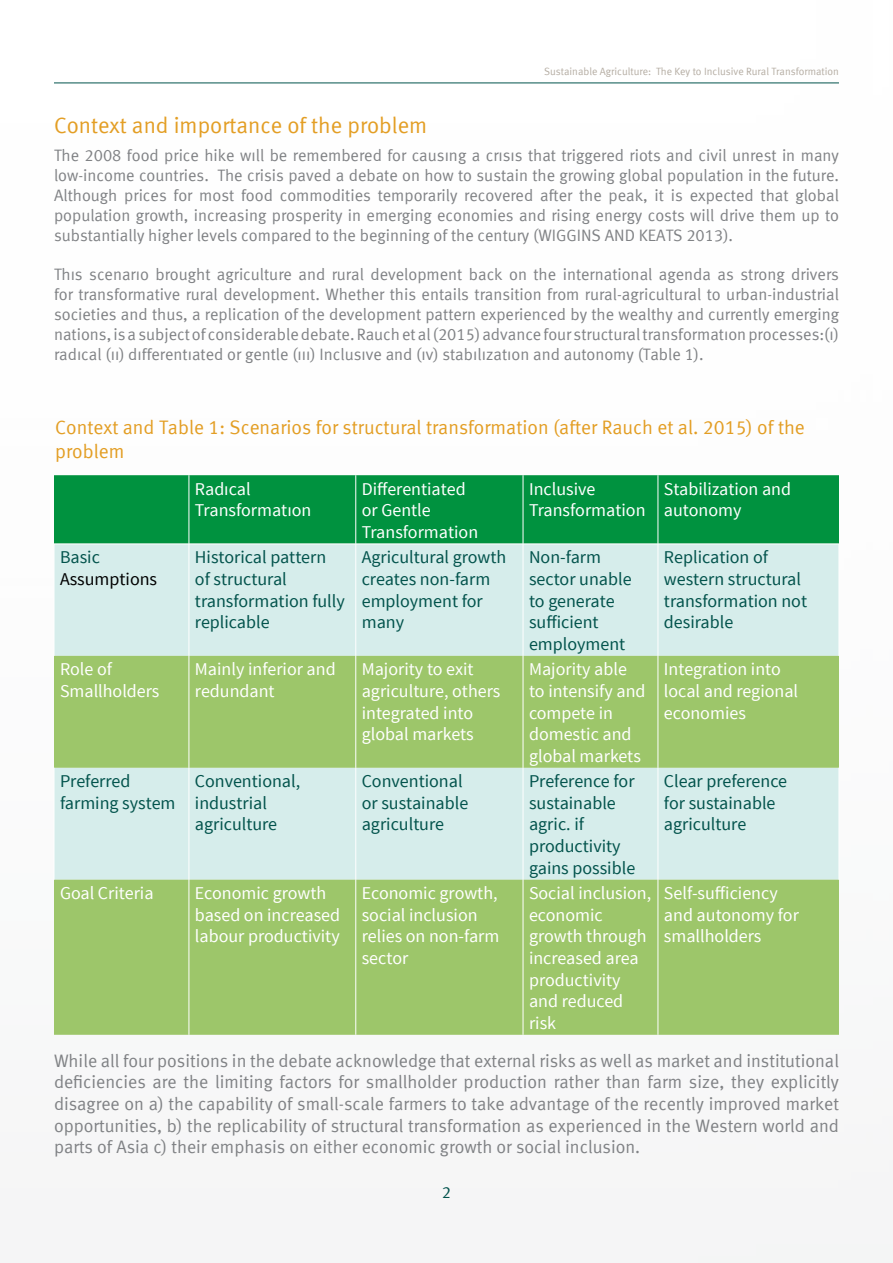
<style>
.page{position:relative;width:893px;height:1263px;background:#fff}
.page>*{position:absolute;margin:0;border:0;box-sizing:border-box;transform-origin:0 0}
.t1{font:22.5px "Meta Normal LF";color:#e39e24}
.t2{font:19.5px/23.4px "Meta Normal LF";color:#e39e24}
.t3{font:18px/21.6px "Source Sans Pro";color:#fff}
.t4{font:18px/21.6px "Meta Normal LF";color:#808285;text-align:justify}
.t5{font:18px/21.6px "Source Sans Pro";color:#02534c}
.t6{font:18px/21.6px "Source Sans Pro";color:#000}
.t7{font:16.5px/19.8px "Meta Normal LF";color:#808285;text-align:justify}
.t8{font:16.5px "Meta Normal LF";color:#02534c}
.t9{font:10.5px "Meta Normal LF";color:#b5ada3}
.s1{color:#02534c}
</style>
<div class="page">
<div style="left:54px;top:475px;width:785px;height:69px;background:#00923f"></div>
<div style="left:55px;top:545px;width:784px;height:111px;background:#d6edeb"></div>
<svg style="left:54px;top:656px;width:785px;height:379px;background:#aed190"></svg>
<hr style="left:189px;top:475px;width:1px;height:69px;background:#fff">
<hr style="left:189px;top:544px;width:1px;height:112px;background:#fff">
<hr style="left:189px;top:656px;width:1px;height:112px;background:#fff">
<hr style="left:189px;top:768px;width:1px;height:112px;background:#fff">
<hr style="left:189px;top:880px;width:1px;height:155px;background:#fff">
<hr style="left:355px;top:475px;width:1px;height:69px;background:#fff">
<hr style="left:355px;top:544px;width:1px;height:112px;background:#fff">
<hr style="left:355px;top:656px;width:1px;height:112px;background:#fff">
<hr style="left:355px;top:768px;width:1px;height:112px;background:#fff">
<hr style="left:355px;top:880px;width:1px;height:155px;background:#fff">
<hr style="left:523px;top:475px;width:1px;height:69px;background:#fff">
<hr style="left:658px;top:475px;width:1px;height:69px;background:#fff">
<hr style="left:523px;top:544px;width:1px;height:112px;background:#fff">
<hr style="left:658px;top:544px;width:1px;height:112px;background:#fff">
<hr style="left:523px;top:656px;width:1px;height:112px;background:#fff">
<hr style="left:658px;top:656px;width:1px;height:112px;background:#fff">
<hr style="left:523px;top:768px;width:1px;height:112px;background:#fff">
<hr style="left:658px;top:768px;width:1px;height:112px;background:#fff">
<hr style="left:523px;top:880px;width:1px;height:155px;background:#fff">
<hr style="left:658px;top:880px;width:1px;height:155px;background:#fff">
<hr style="left:54px;top:768px;width:1px;height:112px;background:#fff">
<hr style="left:54px;top:83px;width:785px;height:1px;background:#02534c">
<p class="t1" style="left:54px;top:112px;width:375px">Context and importance of the problem</p>
<p class="t9" style="left:544px;top:65px;width:296px">Sustainable Agriculture: The Key to Inclusive Rural Transformation</p>
<p class="t7" style="left:54px;top:146px;width:786px">The 2008 food price hike wıll be remembered for causıng a crısıs that triggered riots and civil unrest in many low-income countries. The crisis paved a debate on how to sustain the growing global population in the future.<br>Although prices for most food commodities temporarily recovered after the peak, it is expected that global population growth, increasing prosperity in emerging economies and rising energy costs will drive them up to substantially higher levels compared to the beginning of the century (WIGGINS AND KEATS 2013).</p>
<p class="t7" style="left:54px;top:264px;width:786px">Thıs scenarıo brought agriculture and rural development back on the international agenda as strong drivers for transformative rural development. Whether this entails transition from rural-agricultural to urban-industrial societies and thus, a replication of the development pattern experienced by the wealthy and currently emerging nations, is a subject of considerable debate. Rauch et al (2015) advance four structural transformatıon processes:(ı) radıcal (ıı) dıfferentıated or gentle (ııı) Inclusıve and (ıv) stabılızatıon and autonomy (Table 1).</p>
<p class="t2" style="left:55px;top:415px;width:751px">Context and Table 1: Scenarios for structural transformation (after Rauch et al. 2015) of the problem</p>
<p class="t3" style="left:195px;top:478px;width:118px">Radıcal<br>Transformatıon</p>
<p class="t3" style="left:362px;top:478px;width:118px">Differentiated or Gentle<br>Transformation</p>
<p class="t3" style="left:529px;top:478px;width:118px">Inclusive<br>Transformation</p>
<p class="t3" style="left:664px;top:478px;width:129px">Stabilization and autonomy</p>
<p class="t6" style="left:60px;top:547px;width:99px"><span class="s1">Basic<br></span>Assumptions</p>
<p class="t5" style="left:195px;top:547px;width:151px">Historical pattern of structural transformation fully replicable</p>
<p class="t5" style="left:362px;top:547px;width:146px">Agricultural growth creates non-farm employment for many</p>
<p class="t5" style="left:529px;top:547px;width:104px">Non-farm sector unable to generate sufficient employment</p>
<p class="t5" style="left:664px;top:547px;width:145px">Replication of western structural transformation not desirable</p>
<p class="t3" style="left:60px;top:659px;width:101px">Role of<br>Smallholders</p>
<p class="t3" style="left:195px;top:659px;width:142px">Mainly inferior and redundant</p>
<p class="t3" style="left:362px;top:659px;width:140px">Majority to exit agriculture, others integrated into global markets</p>
<p class="t3" style="left:529px;top:659px;width:118px">Majority able to intensify and compete in domestic and global markets</p>
<p class="t3" style="left:664px;top:659px;width:136px">Integration into local and regional economies</p>
<p class="t5" style="left:60px;top:771px;width:117px">Preferred farming system</p>
<p class="t5" style="left:195px;top:771px;width:107px">Conventional, industrial agriculture</p>
<p class="t5" style="left:362px;top:771px;width:108px">Conventional or sustainable agriculture</p>
<p class="t5" style="left:529px;top:771px;width:108px">Preference for sustainable agric. if productivity gains possible</p>
<p class="t5" style="left:664px;top:771px;width:125px">Clear preference for sustainable agriculture</p>
<p class="t3" style="left:60px;top:883px;width:95px">Goal Criteria</p>
<p class="t3" style="left:195px;top:883px;width:147px">Economic growth based on increased labour productivity</p>
<p class="t3" style="left:362px;top:883px;width:139px">Economic growth, social inclusion relies on non-farm sector</p>
<p class="t3" style="left:529px;top:883px;width:124px">Social inclusion, economic growth through increased area productivity and reduced risk</p>
<p class="t3" style="left:664px;top:883px;width:136px">Self-sufficiency and autonomy for smallholders</p>
<p class="t4" style="left:54px;top:1049px;width:786px">While all four positions in the debate acknowledge that external risks as well as market and institutional deficiencies are the limiting factors for smallholder production rather than farm size, they explicitly disagree on a) the capability of small-scale farmers to take advantage of the recently improved market opportunities, b) the replicability of structural transformation as experienced in the Western world and parts of Asia c) their emphasis on either economic growth or social inclusion.</p>
<p class="t8" style="left:442px;top:1183px;width:11px">2</p>
</div>
